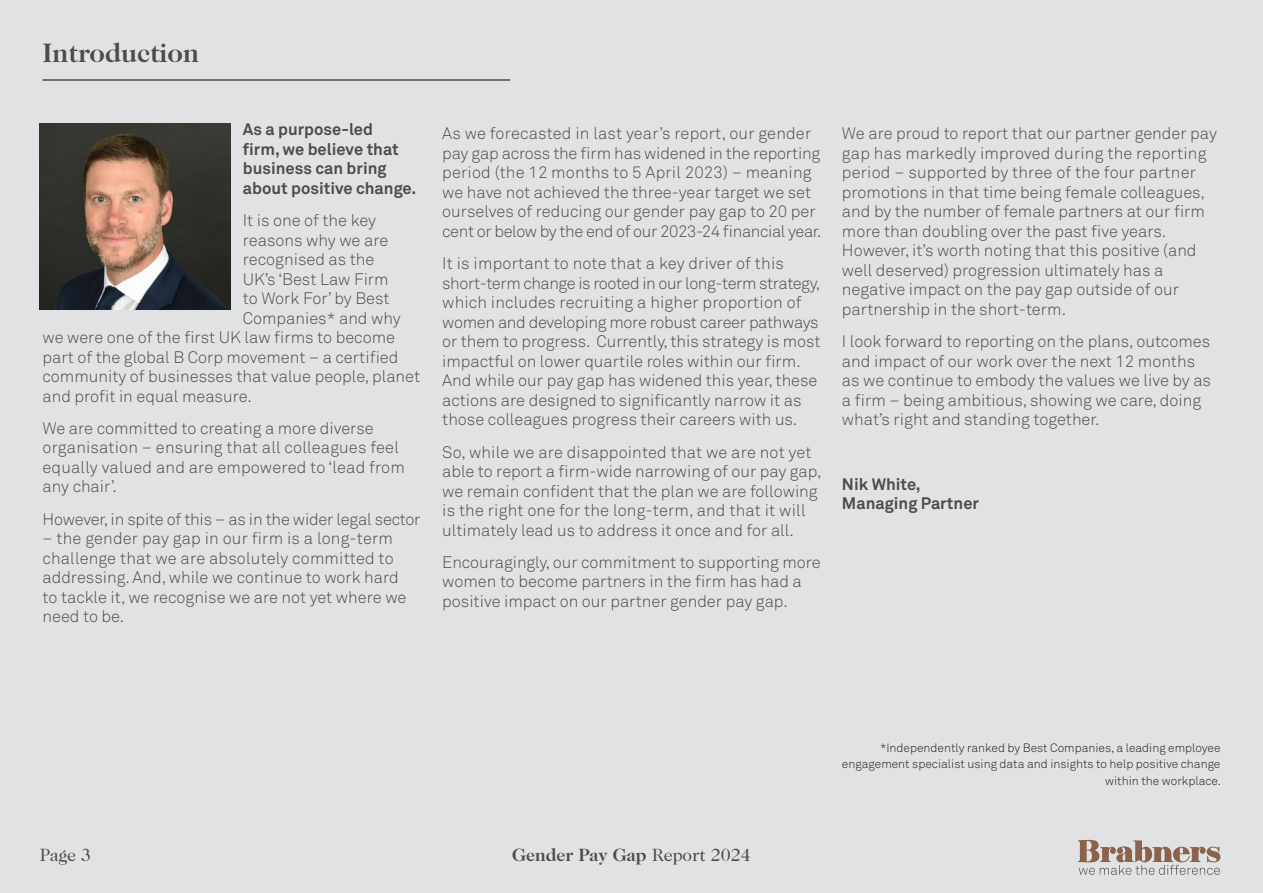
<style>
.page{position:relative;width:1263px;height:893px;background:#e1e2e4}
.page>*{position:absolute;margin:0;border:0;box-sizing:border-box;transform-origin:0 0}
.t1{font:700 27px "Caslon 224 Std";color:#4b4c4d}
.t2{font:700 18px "Caslon 224 Std";color:#4b4c4d}
.t3{font:18px "Caslon 224 Std";color:#4b4c4d}
.t4{font:300 16.5px/19.5px "Akkurat";color:#4b4c4d}
.t5{font:700 16.5px/19.5px "Akkurat";color:#4b4c4d}
.t6{font:300 12px/16.5px "Akkurat";color:#231f20;text-align:right}
.s1{font-weight:400}
</style>
<div class="page">
<svg style="left:1078px;top:840px;width:142px;height:35px"></svg>
<hr style="left:43px;top:79px;width:467px;height:2px;background:#4b4c4d">
<img style="left:40px;top:123px;width:190px;height:187px">
<p class="t1" style="left:43px;top:37px;width:158px">Introduction</p>
<p class="t5" style="left:243px;top:120px;width:175px">As a purpose-led<br>firm, we believe that business can bring about positive change.</p>
<p class="t4" style="left:243px;top:211px;width:135px">It is one of the key</p>
<p class="t4" style="left:243px;top:230px;width:147px">reasons why we are</p>
<p class="t4" style="left:243px;top:250px;width:133px">recognised as the</p>
<p class="t4" style="left:243px;top:269px;width:147px">UK’s ‘Best Law Firm</p>
<p class="t4" style="left:243px;top:289px;width:148px">to Work For’ by Best</p>
<p class="t4" style="left:243px;top:308px;width:159px">Companies* and why</p>
<p class="t4" style="left:43px;top:328px;width:354px">we were one of the first UK law firms to become</p>
<p class="t4" style="left:43px;top:347px;width:357px">part of the global B Corp movement – a certified</p>
<p class="t4" style="left:43px;top:367px;width:379px">community of businesses that value people, planet</p>
<p class="t4" style="left:43px;top:386px;width:211px">and profit in equal measure.</p>
<p class="t4" style="left:43px;top:419px;width:364px">We are committed to creating a more diverse organisation – ensuring that all colleagues feel equally valued and are empowered to ‘lead from any chair’.</p>
<p class="t4" style="left:43px;top:509px;width:380px">However, in spite of this – as in the wider legal sector</p>
<p class="t4" style="left:43px;top:529px;width:365px">– the gender pay gap in our firm is a long-term challenge that we are absolutely committed to addressing. And, while we continue to work hard to tackle it, we recognise we are not yet where we need to be.</p>
<p class="t4" style="left:442px;top:124px;width:381px">As we forecasted in last year’s report, our gender pay gap across the firm has widened in the reporting period (the 12 months to 5 April 2023) – meaning we have not achieved the three-year target we set ourselves of reducing our gender pay gap to 20 per cent or below by the end of our 2023-24 financial year.</p>
<p class="t4" style="left:442px;top:254px;width:380px">It is important to note that a key driver of this short-term change is rooted in our long-term strategy, which includes recruiting a higher proportion of women and developing more robust career pathways or them to progress. Currently, this strategy is most impactful on lower quartile roles within our firm.<br>And while our pay gap has widened this year, these actions are designed to significantly narrow it as those colleagues progress their careers with us.</p>
<p class="t4" style="left:442px;top:442px;width:381px">So, while we are disappointed that we are not yet able to report a firm-wide narrowing of our pay gap, we remain confident that the plan we are following is the right one for the long-term, and that it will ultimately lead us to address it once and for all.</p>
<p class="t4" style="left:442px;top:553px;width:380px">Encouragingly, our commitment to supporting more women to become partners in the firm has had a positive impact on our partner gender pay gap.</p>
<p class="t4" style="left:842px;top:124px;width:376px">We are proud to report that our partner gender pay gap has markedly improved during the reporting period – supported by three of the four partner promotions in that time being female colleagues, and by the number of female partners at our firm more than doubling over the past five years.<br>However, it’s worth noting that this positive (and well deserved) progression ultimately has a negative impact on the pay gap outside of our partnership in the short-term.</p>
<p class="t4" style="left:842px;top:332px;width:371px">I look forward to reporting on the plans, outcomes and impact of our work over the next 12 months as we continue to embody the values we live by as a firm – being ambitious, showing we care, doing what’s right and standing together.</p>
<p class="t5" style="left:842px;top:474px;width:139px">Nik White,<br>Managing Partner</p>
<p class="t3" style="left:40px;top:845px;width:53px">Page 3</p>
<p class="t2" style="left:512px;top:845px;width:240px">Gender Pay Gap <span class="s1">Report 2024</span></p>
<p class="t6" style="left:842px;top:739px;width:381px">*Independently ranked by Best Companies, a leading employee engagement specialist using data and insights to help positive change within the workplace.</p>
</div>
